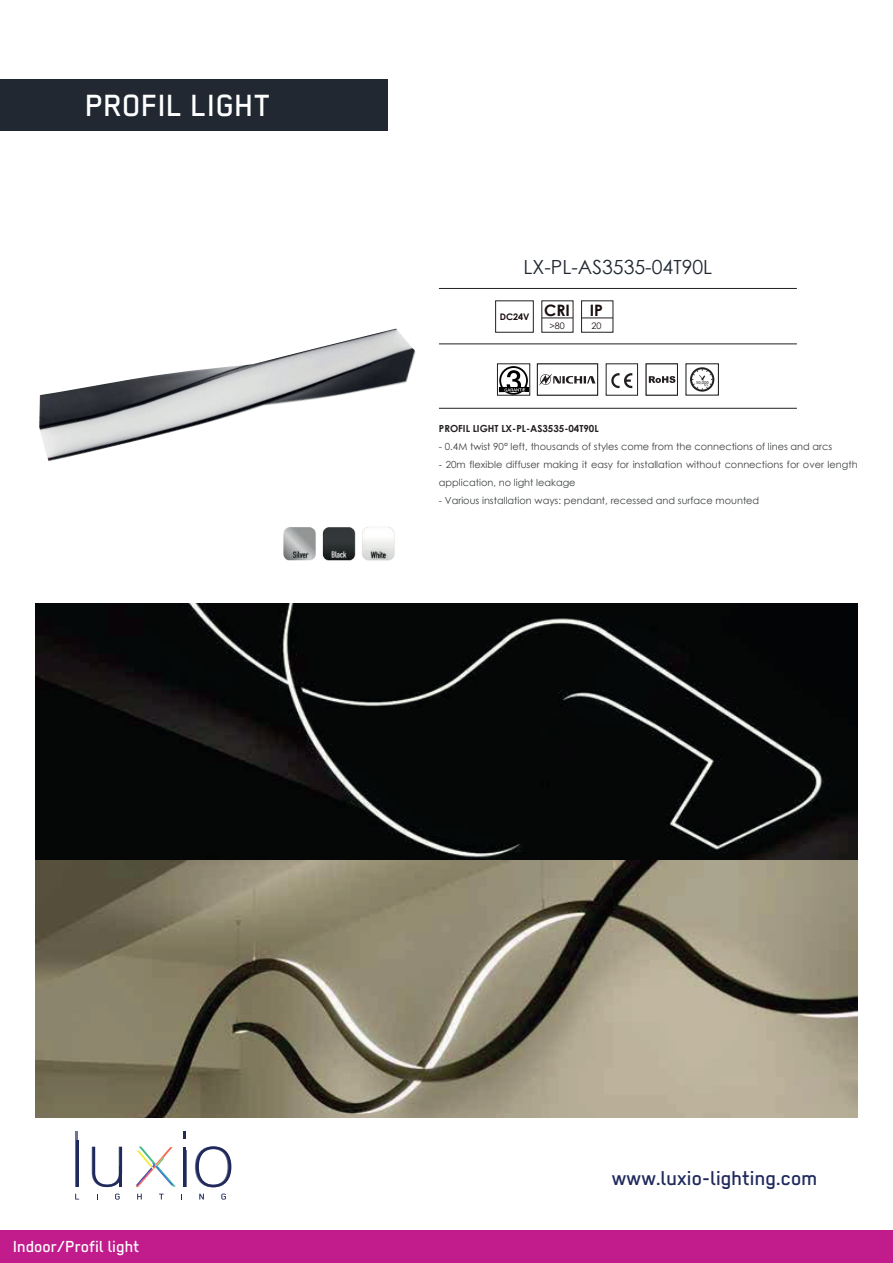
<style>
.page{position:relative;width:893px;height:1263px;background:#fff}
.page>*{position:absolute;margin:0;border:0;box-sizing:border-box;transform-origin:0 0}
.t1{font:500 34.5px "Regular";color:#fff}
.t2{font:500 22.5px "Regular";color:#20295c}
.t3{font:19.5px "Century Gothic";color:#212832}
.t4{font:500 18px "Regular";color:#fff}
.t5{font:700 15.75px "Century Gothic";color:#190d0e}
.t6{font:9.75px/18px "Century Gothic";color:#3e4141}
.t7{font:700 9.75px "Century Gothic";color:#231f20}
.t8{font:9px "Century Gothic";color:#190d0e}
.t9{font:700 9px "Century Gothic";color:#190d0e}
.t10{font:4.5px "Myriad Pro";color:#231f20}
</style>
<div class="page">
<img style="left:35px;top:604px;width:823px;height:514px">
<img style="left:283px;top:527px;width:112px;height:34px">
<hr style="left:542px;top:318px;width:31px;height:1px;background:#231f20">
<hr style="left:582px;top:318px;width:31px;height:1px;background:#231f20">
<div style="left:0;top:79px;width:388px;height:51px;background:#212832"></div>
<svg style="left:136px;top:1147px;width:40px;height:40px"></svg>
<hr style="left:183px;top:1147px;width:2px;height:40px;background:#20295c">
<hr style="left:76px;top:1140px;width:3px;height:47px;background:#20295c">
<hr style="left:75px;top:1131px;width:3px;height:56px;background:#20295c">
<svg style="left:92px;top:1147px;width:30px;height:40px"></svg>
<hr style="left:120px;top:1167px;width:2px;height:20px;background:#20295c">
<hr style="left:184px;top:1150px;width:2px;height:37px;background:#20295c">
<svg style="left:183px;top:1131px;width:2px;height:8px"></svg>
<svg style="left:195px;top:1146px;width:36px;height:41px"></svg>
<svg style="left:75px;top:1194px;width:4px;height:5px"></svg>
<svg style="left:115px;top:1193px;width:5px;height:6px"></svg>
<svg style="left:137px;top:1194px;width:5px;height:5px"></svg>
<svg style="left:159px;top:1194px;width:5px;height:5px"></svg>
<svg style="left:199px;top:1194px;width:5px;height:5px"></svg>
<svg style="left:221px;top:1193px;width:5px;height:6px"></svg>
<hr style="left:439px;top:408px;width:358px;height:1px;background:#231f20">
<hr style="left:439px;top:343px;width:358px;height:1px;background:#231f20">
<hr style="left:439px;top:288px;width:358px;height:1px;background:#231f20">
<svg style="left:611px;top:373px;width:21px;height:15px"></svg>
<svg style="left:649px;top:376px;width:26px;height:7px"></svg>
<div style="left:497px;top:364px;width:33px;height:31px;border:1px solid #231f20"></div>
<div style="left:1px;top:1230px;width:892px;height:33px;background:#c11b8c"></div>
<svg style="left:690px;top:367px;width:24px;height:25px"></svg>
<div style="left:537px;top:364px;width:61px;height:31px;border:1px solid #231f20"></div>
<svg style="left:539px;top:373px;width:56px;height:13px"></svg>
<svg style="left:499px;top:366px;width:30px;height:29px"></svg>
<img style="left:39px;top:329px;width:377px;height:133px">
<h1 class="t1" style="left:86px;top:86px;width:187px">PROFIL LIGHT</h1>
<h3 class="t3" style="left:523px;top:253px;width:190px">LX-PL-AS3535-04T90L</h3>
<p class="t9" style="left:500px;top:310px;width:31px">DC24V</p>
<h3 class="t5" style="left:544px;top:298px;width:27px">CRI</h3>
<p class="t8" style="left:549px;top:319px;width:17px">&gt;80</p>
<h3 class="t5" style="left:590px;top:298px;width:15px">IP</h3>
<p class="t8" style="left:591px;top:319px;width:11px">20</p>
<p class="t10" style="left:696px;top:380px;width:14px">50,000</p>
<p class="t7" style="left:439px;top:421px;width:161px">PROFIL LIGHT LX-PL-AS3535-04T90L</p>
<p class="t6" style="left:439px;top:438px;width:395px">- 0.4M twist 90° left, thousands of styles come from the connections of lines and arcs</p>
<p class="t6" style="left:439px;top:456px;width:420px">- 20m flexible diffuser making it easy for installation without connections for over length application, no light leakage</p>
<p class="t6" style="left:439px;top:492px;width:322px">- Various installation ways: pendant, recessed and surface mounted</p>
<h3 class="t4" style="left:13px;top:1236px;width:128px">Indoor/Profil light</h3>
<h2 class="t2" style="left:612px;top:1165px;width:207px">www.luxio-lighting.com</h2>
</div>
